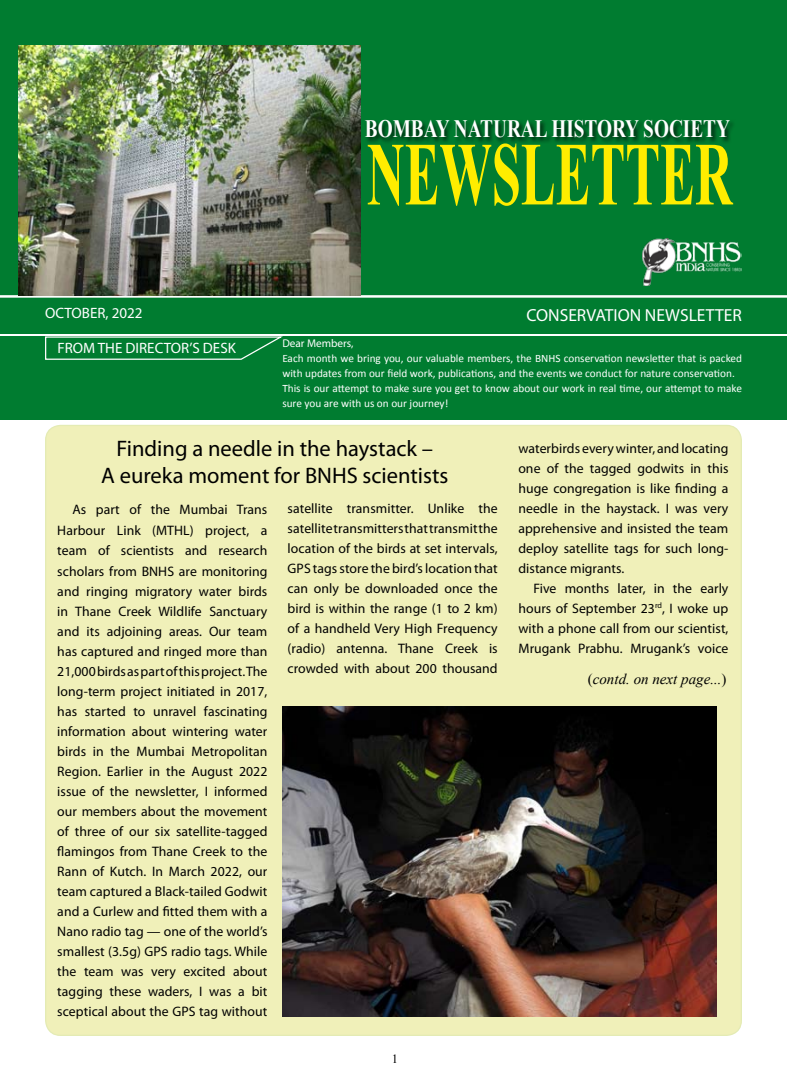
<style>
.page{position:relative;width:787px;height:1081px;background:#fff}
.page>*{position:absolute;margin:0;border:0;box-sizing:border-box;transform-origin:0 0}
.t1{font:700 90px "Times New Roman";color:#ffed00;scale:.58 1}
.t2{font:700 25px "Times New Roman";color:#fff;scale:.77 1}
.t3{font:22.5px/27.5px "Myriad Pro";color:#000;text-align:center}
.t4{font:17.5px "Myriad Pro";color:#fff}
.t5{font:15px "Myriad Pro";color:#fff}
.t6{font:italic 15px "Times New Roman";color:#000}
.t7{font:13.75px/20.1px "Myriad Pro";letter-spacing:.005em;color:#000;text-align:justify}
.t8{font:12.5px "Times New Roman";color:#000}
.t9{font:11.25px/15px "Calibri";color:#fff}
.t10{font:11.25px "Myriad Pro";color:#fff}
.s1{font-style:normal}
</style>
<div class="page">
<div style="left:46px;top:425px;width:695px;height:610px;background:#f0f0b9;border-radius:15px"></div>
<div style="left:1px;top:336px;width:786px;height:84px;background:#007c30"></div>
<div style="left:1px;top:0;width:786px;height:334px;background:#007c30"></div>
<div style="left:363px;top:118px;width:424px;height:63px;background:#000;opacity:.75"></div>
<hr style="left:0;top:295px;width:787px;height:3px;background:#fff">
<img style="left:642px;top:238px;width:100px;height:47px">
<img style="left:19px;top:45px;width:341px;height:250px">
<svg style="left:45px;top:336px;width:238px;height:24px"></svg>
<img style="left:282px;top:706px;width:434px;height:311px">
<h2 class="t2" style="left:365px;top:111px;width:475px">BOMBAY NATURAL HISTORY SOCIETY</h2>
<h1 class="t1" style="left:367px;top:112px;width:632px">NEWSLETTER</h1>
<p class="t5" style="left:45px;top:303px;width:99px">OCTOBER, 2022</p>
<p class="t4" style="left:526px;top:304px;width:217px">CONSERVATION NEWSLETTER</p>
<p class="t5" style="left:57px;top:339px;width:180px">FROM THE DIRECTOR’S DESK</p>
<p class="t10" style="left:282px;top:336px;width:73px">Dear Members,</p>
<p class="t9" style="left:282px;top:350px;width:461px">Each month we bring you, our valuable members, the BNHS conservation newsletter that is packed with updates from our field work, publications, and the events we conduct for nature conservation.<br>This is our attempt to make sure you get to know about our work in real time, our attempt to make sure you are with us on our journey!</p>
<h3 class="t3" style="left:101px;top:434px;width:349px">Finding a needle in the haystack –<br>A eureka moment for BNHS scientists</h3>
<p class="t7" style="left:57px;top:499px;width:212px;text-indent:15px">As part of the Mumbai Trans Harbour Link (MTHL) project, a team of scientists and research scholars from BNHS are monitoring and ringing migratory water birds in Thane Creek Wildlife Sanctuary and its adjoining areas. Our team has captured and ringed more than 21,000 birds as part of this project. The long-term project initiated in 2017, has started to unravel fascinating information about wintering water birds in the Mumbai Metropolitan Region. Earlier in the August 2022 issue of the newsletter, I informed our members about the movement of three of our six satellite-tagged flamingos from Thane Creek to the Rann of Kutch. In March 2022, our team captured a Black-tailed Godwit and a Curlew and fitted them with a Nano radio tag — one of the world’s smallest (3.5g) GPS radio tags. While the team was very excited about tagging these waders, I was a bit sceptical about the GPS tag without</p>
<p class="t7" style="left:288px;top:498px;width:212px">satellite transmitter. Unlike the satellite transmitters that transmit the location of the birds at set intervals, GPS tags store the bird’s location that can only be downloaded once the bird is within the range (1 to 2 km) of a handheld Very High Frequency (radio) antenna. Thane Creek is crowded with about 200 thousand</p>
<p class="t7" style="left:518px;top:438px;width:212px">waterbirds every winter, and locating one of the tagged godwits in this huge congregation is like finding a needle in the haystack. I was very apprehensive and insisted the team deploy satellite tags for such long&shy;distance migrants.</p>
<p class="t7" style="left:518px;top:578px;width:212px;text-indent:15px">Five months later, in the early hours of September 23<sup>rd</sup>, I woke up with a phone call from our scientist, Mrugank Prabhu. Mrugank’s voice</p>
<p class="t6" style="left:588px;top:668px;width:140px"><span class="s1">(</span>contd. on next page...<span class="s1">)</span></p>
<p class="t8" style="left:392px;top:1050px;width:8px">1</p>
</div>
